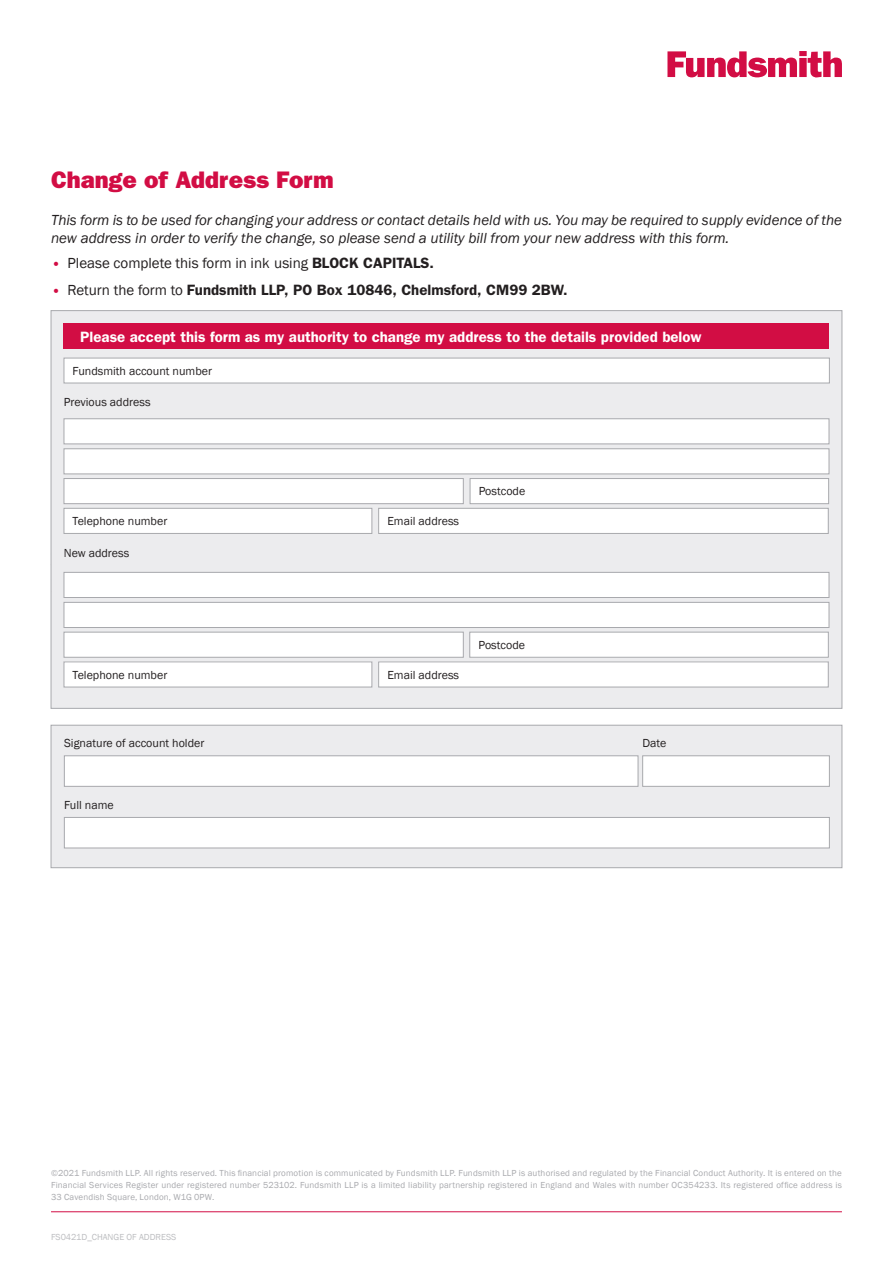
<style>
.page{position:relative;width:893px;height:1263px;background:#fff}
.page>*{position:absolute;margin:0;border:0;box-sizing:border-box;transform-origin:0 0}
.t1{font:800 24px "Franklin Gothic";color:#d20d44}
.t2{font:italic 15px/18px "Franklin Gothic";color:#231f20}
.t3{font:600 15px "Franklin Gothic";color:#fff}
.t4{font:600 15px "Franklin Gothic";color:#231f20}
.t5{font:15px "Franklin Gothic";color:#231f20}
.t6{font:12px "Franklin Gothic";color:#231f20}
.t7{font:9px "Franklin Gothic";letter-spacing:.015em;color:#a8a9ad}
.t8{font:9px "Franklin Gothic";color:#bcbdc0}
.s1{color:#d20d44}
.s2{font-weight:600}
.s3{font-weight:400;color:#d20d44}
.s4{font-weight:400}
</style>
<div class="page">
<svg style="left:667px;top:51px;width:175px;height:26px"></svg>
<div style="left:51px;top:310px;width:791px;height:398px;background:#ececee;border:1px solid #a8a9ad"></div>
<div style="left:51px;top:725px;width:791px;height:143px;background:#ececee;border:1px solid #a8a9ad"></div>
<div style="left:64px;top:323px;width:765px;height:26px;background:#d20d44"></div>
<div style="left:64px;top:358px;width:765px;height:25px;background:#fff"></div>
<div style="left:64px;top:358px;width:766px;height:25px;border:1px solid #a8a9ad"></div>
<div style="left:64px;top:449px;width:765px;height:25px;background:#fff;border:1px solid #a8a9ad"></div>
<div style="left:64px;top:602px;width:765px;height:26px;background:#fff;border:1px solid #a8a9ad"></div>
<div style="left:64px;top:478px;width:399px;height:26px;background:#fff;border:1px solid #a8a9ad"></div>
<div style="left:64px;top:632px;width:399px;height:25px;background:#fff;border:1px solid #a8a9ad"></div>
<div style="left:64px;top:508px;width:308px;height:25px;background:#fff"></div>
<div style="left:64px;top:508px;width:308px;height:26px;border:1px solid #a8a9ad"></div>
<div style="left:64px;top:662px;width:308px;height:25px;background:#fff"></div>
<div style="left:64px;top:662px;width:308px;height:25px;border:1px solid #a8a9ad"></div>
<div style="left:470px;top:478px;width:359px;height:26px;background:#fff"></div>
<div style="left:470px;top:478px;width:359px;height:26px;border:1px solid #a8a9ad"></div>
<div style="left:470px;top:632px;width:358px;height:25px;background:#fff"></div>
<div style="left:470px;top:632px;width:358px;height:25px;border:1px solid #a8a9ad"></div>
<div style="left:379px;top:508px;width:449px;height:25px;background:#fff"></div>
<div style="left:378px;top:508px;width:450px;height:26px;border:1px solid #a8a9ad"></div>
<div style="left:379px;top:662px;width:449px;height:25px;background:#fff"></div>
<div style="left:378px;top:662px;width:450px;height:25px;border:1px solid #a8a9ad"></div>
<div style="left:64px;top:419px;width:765px;height:25px;background:#fff;border:1px solid #a8a9ad"></div>
<div style="left:64px;top:572px;width:765px;height:26px;background:#fff;border:1px solid #a8a9ad"></div>
<div style="left:64px;top:756px;width:574px;height:30px;background:#fff"></div>
<div style="left:64px;top:817px;width:766px;height:31px;background:#fff;border:1px solid #a8a9ad"></div>
<div style="left:642px;top:756px;width:188px;height:30px;background:#fff"></div>
<hr style="left:51px;top:1211px;width:791px;height:1px;background:#d20d44">
<p class="t1" style="left:51px;top:166px;width:284px">Change of Address Form</p>
<p class="t2" style="left:51px;top:211px;width:792px">This form is to be used for changing your address or contact details held with us. You may be required to supply evidence of the new address in order to verify the change, so please send a utility bill from your new address with this form.</p>
<p class="t5" style="left:51px;top:254px;width:384px"><span class="s1">•</span> Please complete this form in ink using <span class="s2">BLOCK CAPITALS.</span></p>
<p class="t4" style="left:51px;top:281px;width:518px"><span class="s3">•</span> <span class="s4">Return the form to</span> Fundsmith LLP, PO Box 10846, Chelmsford, CM99 2BW.</p>
<p class="t3" style="left:80px;top:328px;width:623px">Please accept this form as my authority to change my address to the details provided below</p>
<p class="t6" style="left:73px;top:363px;width:141px">Fundsmith account number</p>
<p class="t6" style="left:64px;top:394px;width:88px">Previous address</p>
<p class="t6" style="left:73px;top:514px;width:96px">Telephone number</p>
<p class="t6" style="left:64px;top:546px;width:67px">New address</p>
<p class="t6" style="left:73px;top:667px;width:96px">Telephone number</p>
<p class="t6" style="left:64px;top:736px;width:142px">Signature of account holder</p>
<p class="t6" style="left:64px;top:797px;width:51px">Full name</p>
<p class="t6" style="left:387px;top:514px;width:73px">Email address</p>
<p class="t6" style="left:479px;top:484px;width:48px">Postcode</p>
<p class="t6" style="left:387px;top:667px;width:73px">Email address</p>
<p class="t6" style="left:478px;top:637px;width:48px">Postcode</p>
<p class="t6" style="left:642px;top:736px;width:25px">Date</p>
<p class="t7" style="left:51px;top:1168px;width:792px">©2021 Fundsmith LLP. All rights reserved. This financial promotion is communicated by Fundsmith LLP. Fundsmith LLP is authorised and regulated by the Financial Conduct Authority. It is entered on the</p>
<p class="t7" style="left:51px;top:1180px;width:792px">Financial Services Register under registered number 523102. Fundsmith LLP is a limited liability partnership registered in England and Wales with number OC354233. Its registered office address is</p>
<p class="t7" style="left:51px;top:1192px;width:165px">33 Cavendish Square, London, W1G 0PW.</p>
<p class="t8" style="left:51px;top:1231px;width:127px">FS0421D_CHANGE OF ADDRESS</p>
</div>
